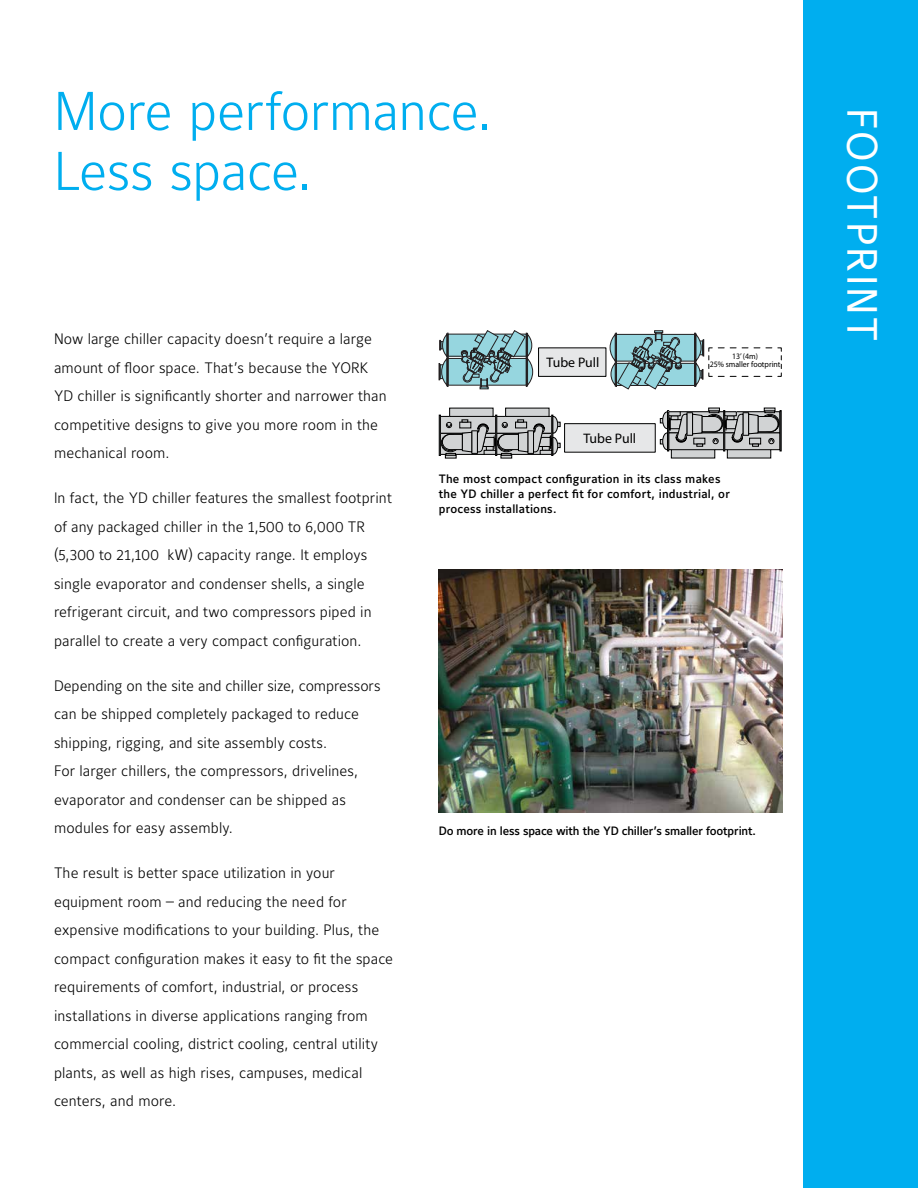
<style>
.page{position:relative;width:918px;height:1188px;background:#fff}
.page>*{position:absolute;margin:0;border:0;box-sizing:border-box;transform-origin:0 0}
.t1{font:54px/60px "Maurea Light Lf";letter-spacing:-.015em;color:#00aeef}
.t2{font:42px "Maurea Regular Lf";letter-spacing:.045em;color:#fff}
.t3{font:15px/28.5px "Maurea Light Lf";letter-spacing:.005em;color:#000}
.t4{font:13.8px "Myriad Pro";color:#000}
.t5{font:12px/15px "Maurea Medium Lf";letter-spacing:.015em;color:#000}
.t6{font:12px "Maurea Medium Lf";letter-spacing:-.015em;color:#000}
.t7{font:8.25px/8.2px "Myriad Pro";color:#000;text-align:center;scale:.95 1}
</style>
<div class="page">
<div style="left:803px;top:0;width:115px;height:1188px;background:#00aeef"></div>
<img style="left:439px;top:569px;width:344px;height:244px">
<div style="left:539px;top:348px;width:67px;height:28px;background:#e6e7e8"></div>
<div style="left:448px;top:334px;width:78px;height:22px;background:#96d6df"></div>
<div style="left:448px;top:334px;width:78px;height:22px;border:1px solid #231f20"></div>
<div style="left:448px;top:358px;width:78px;height:27px;background:#96d6df"></div>
<div style="left:448px;top:358px;width:78px;height:27px;border:1px solid #231f20"></div>
<div style="left:447px;top:357px;width:1px;height:30px;border:1px solid #231f20"></div>
<svg style="left:439px;top:333px;width:9px;height:53px"></svg>
<svg style="left:461px;top:330px;width:72px;height:59px"></svg>
<div style="left:616px;top:363px;width:79px;height:22px;background:#96d6df"></div>
<div style="left:616px;top:363px;width:79px;height:23px;border:1px solid #231f20"></div>
<div style="left:616px;top:334px;width:79px;height:27px;background:#96d6df"></div>
<div style="left:616px;top:334px;width:79px;height:27px;border:1px solid #231f20"></div>
<svg style="left:695px;top:333px;width:87px;height:54px"></svg>
<svg style="left:610px;top:331px;width:72px;height:58px"></svg>
<div style="left:450px;top:408px;width:43px;height:8px;background:#d1d3d4"></div>
<div style="left:506px;top:408px;width:43px;height:8px;background:#d1d3d4"></div>
<div style="left:552px;top:415px;width:1px;height:41px;border:1px solid #000"></div>
<div style="left:496px;top:415px;width:1px;height:41px;border:1px solid #000"></div>
<div style="left:439px;top:415px;width:2px;height:41px;border:1px solid #000"></div>
<div style="left:441px;top:434px;width:19px;height:18px;border:1px solid #000;border-radius:50%"></div>
<svg style="left:442px;top:416px;width:118px;height:42px;background:#9d9f9f"></svg>
<div style="left:669px;top:433px;width:111px;height:17px;border:1px solid #000"></div>
<div style="left:727px;top:450px;width:44px;height:8px;background:#d1d3d4"></div>
<div style="left:671px;top:450px;width:44px;height:8px;background:#d1d3d4"></div>
<div style="left:667px;top:411px;width:2px;height:40px;border:1px solid #000"></div>
<div style="left:724px;top:411px;width:1px;height:40px;border:1px solid #000"></div>
<div style="left:780px;top:411px;width:1px;height:40px;border:1px solid #000"></div>
<div style="left:761px;top:414px;width:18px;height:18px;border:1px solid #000;border-radius:50%"></div>
<div style="left:761px;top:415px;width:18px;height:17px;border:1px solid #000;border-radius:50%"></div>
<svg style="left:660px;top:408px;width:118px;height:42px;background:#9d9f9f"></svg>
<div style="left:565px;top:424px;width:90px;height:28px;background:#e6e7e8"></div>
<h1 class="t1" style="left:54px;top:84px;width:439px">More performance.<br>Less space.</h1>
<p class="t3" style="left:54px;top:325px;width:334px">Now large chiller capacity doesn’t require a large amount of floor space. That’s because the YORK YD chiller is significantly shorter and narrower than competitive designs to give you more room in the mechanical room.</p>
<p class="t3" style="left:54px;top:484px;width:339px">In fact, the YD chiller features the smallest footprint of any packaged chiller in the 1,500 to 6,000 TR (5,300 to 21,100 kW) capacity range. It employs single evaporator and condenser shells, a single refrigerant circuit, and two compressors piped in parallel to create a very compact configuration.</p>
<p class="t3" style="left:54px;top:672px;width:328px">Depending on the site and chiller size, compressors can be shipped completely packaged to reduce shipping, rigging, and site assembly costs.<br>For larger chillers, the compressors, drivelines, evaporator and condenser can be shipped as modules for easy assembly.</p>
<p class="t3" style="left:54px;top:859px;width:341px">The result is better space utilization in your equipment room — and reducing the need for expensive modifications to your building. Plus, the compact configuration makes it easy to fit the space requirements of comfort, industrial, or process installations in diverse applications ranging from commercial cooling, district cooling, central utility plants, as well as high rises, campuses, medical centers, and more.</p>
<p class="t4" style="left:546px;top:355px;width:54px">Tube Pull</p>
<p class="t7" style="left:710px;top:352px;width:76px">13’ (4m)<br>25% smaller footprint</p>
<p class="t4" style="left:583px;top:431px;width:54px">Tube Pull</p>
<p class="t5" style="left:439px;top:472px;width:293px">The most compact configuration in its class makes the YD chiller a perfect fit for comfort, industrial, or process installations.</p>
<p class="t6" style="left:439px;top:824px;width:319px">Do more in less space with the YD chiller’s smaller footprint.</p>
<h2 class="t2" style="left:885px;top:108px;width:235px;rotate:90deg">FOOTPRINT</h2>
</div>
